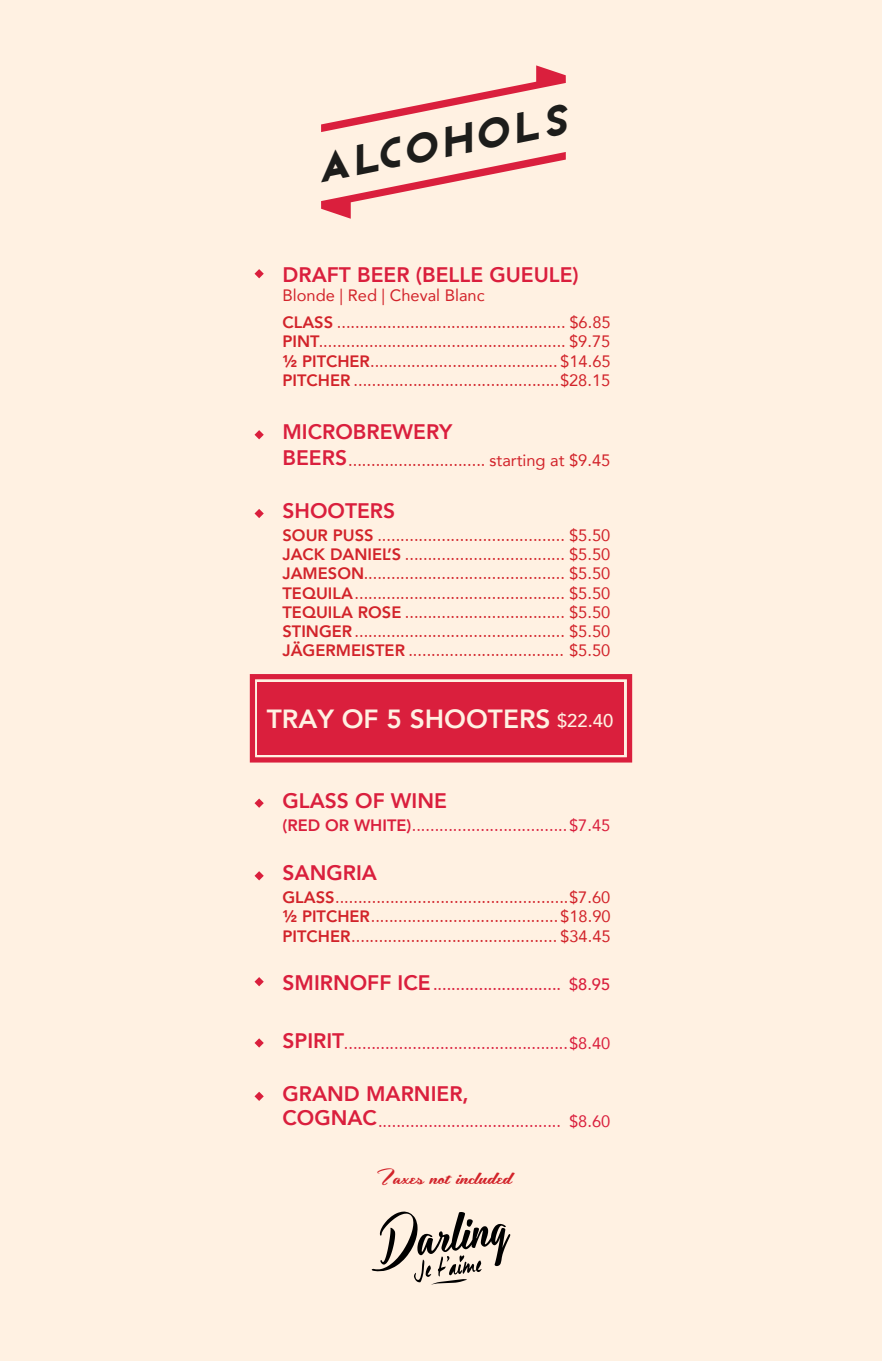
<style>
.page{position:relative;width:882px;height:1361px;background:#fff1e2}
.page>*{position:absolute;margin:0;border:0;box-sizing:border-box;transform-origin:0 0}
.t1{font:italic 40.25px "REVOLUTION";color:#1d1d1b;scale:1.04 1}
.t2{font:800 26.25px "Avenir";color:#fff1e2}
.t3{font:800 21px "Avenir";color:#da1f3d}
.t4{font:italic 21px "Hemmet Personal Use Only";color:#d2232a}
.t5{font:16.45px/19.2px "Avenir";color:#d2232a;text-align:justify}
.t6{font:16.45px "Avenir";color:#da1f3d}
.t7{font:500 16.45px "Avenir";color:#da1f3d}
.s1{font-weight:800}
.s2{font-weight:800;font-size:21px;color:#da1f3d}
.s3{font-weight:500;font-size:18.38px}
.s4{font-weight:800;font-size:21px}
</style>
<div class="page">
<svg style="left:255px;top:269px;width:9px;height:9px"></svg>
<svg style="left:255px;top:430px;width:9px;height:9px"></svg>
<svg style="left:255px;top:509px;width:9px;height:9px"></svg>
<svg style="left:255px;top:798px;width:9px;height:10px"></svg>
<svg style="left:255px;top:871px;width:9px;height:9px"></svg>
<svg style="left:255px;top:977px;width:9px;height:9px"></svg>
<svg style="left:255px;top:1038px;width:9px;height:9px"></svg>
<svg style="left:255px;top:1092px;width:9px;height:9px"></svg>
<svg style="left:372px;top:1211px;width:138px;height:74px"></svg>
<svg style="left:249px;top:674px;width:384px;height:89px;background:#dd314b"></svg>
<div style="left:260px;top:684px;width:362px;height:68px;border:5px solid #da1f3d"></div>
<svg style="left:321px;top:65px;width:245px;height:67px"></svg>
<svg style="left:321px;top:152px;width:245px;height:67px"></svg>
<h1 class="t1" style="left:311px;top:133px;width:246px;rotate:-11deg">ALCOHOLS</h1>
<p class="t3" style="left:283px;top:258px;width:298px">DRAFT BEER (BELLE GUEULE)</p>
<p class="t5" style="left:283px;top:281px;width:330px;line-height:27.1px">Blonde | Red | Cheval Blanc<br><span class="s1">CLASS</span> .................................................. $6.85</p>
<p class="t5" style="left:283px;top:332px;width:330px"><span class="s1">PINT</span>...................................................... $9.75 <span class="s1">½ PITCHER</span>......................................... $14.65<br><span class="s1">PITCHER</span> .............................................$28.15</p>
<p class="t3" style="left:283px;top:416px;width:171px">MICROBREWERY</p>
<p class="t5" style="left:283px;top:450px;width:329px"><span class="s2">BEERS</span>.............................. starting at $9.45</p>
<p class="t3" style="left:283px;top:494px;width:114px">SHOOTERS</p>
<p class="t5" style="left:283px;top:525px;width:329px"><span class="s1">SOUR PUSS</span> ......................................... $5.50<br><span class="s1">JACK DANIEL’S</span> ................................... $5.50<br><span class="s1">JAMESON</span> ............................................ $5.50<br><span class="s1">TEQUILA</span> .............................................. $5.50<br><span class="s1">TEQUILA ROSE</span> ................................... $5.50<br><span class="s1">STINGER</span> .............................................. $5.50<br><span class="s1">JÄGERMEISTER</span> .................................. $5.50</p>
<h2 class="t2" style="left:267px;top:698px;width:348px">TRAY OF 5 SHOOTERS <span class="s3">$22.40</span></h2>
<p class="t3" style="left:283px;top:784px;width:166px">GLASS OF WINE</p>
<p class="t6" style="left:283px;top:812px;width:329px"><span class="s1">(RED OR WHITE)</span>..................................$7.45</p>
<p class="t3" style="left:283px;top:857px;width:96px">SANGRIA</p>
<p class="t5" style="left:283px;top:887px;width:330px"><span class="s1">GLASS</span>...................................................$7.60 <span class="s1">½ PITCHER</span>.........................................$18.90<br><span class="s1">PITCHER</span>............................................. $34.45</p>
<p class="t7" style="left:283px;top:970px;width:329px"><span class="s4">SMIRNOFF ICE</span>............................ $8.95</p>
<p class="t6" style="left:283px;top:1030px;width:329px"><span class="s4">SPIRIT</span>.................................................$8.40</p>
<p class="t3" style="left:283px;top:1077px;width:188px">GRAND MARNIER,</p>
<p class="t6" style="left:283px;top:1108px;width:329px"><span class="s4">COGNAC</span>........................................ $8.60</p>
<p class="t4" style="left:382px;top:1162px;width:151px">Taxesnotincluded</p>
</div>
